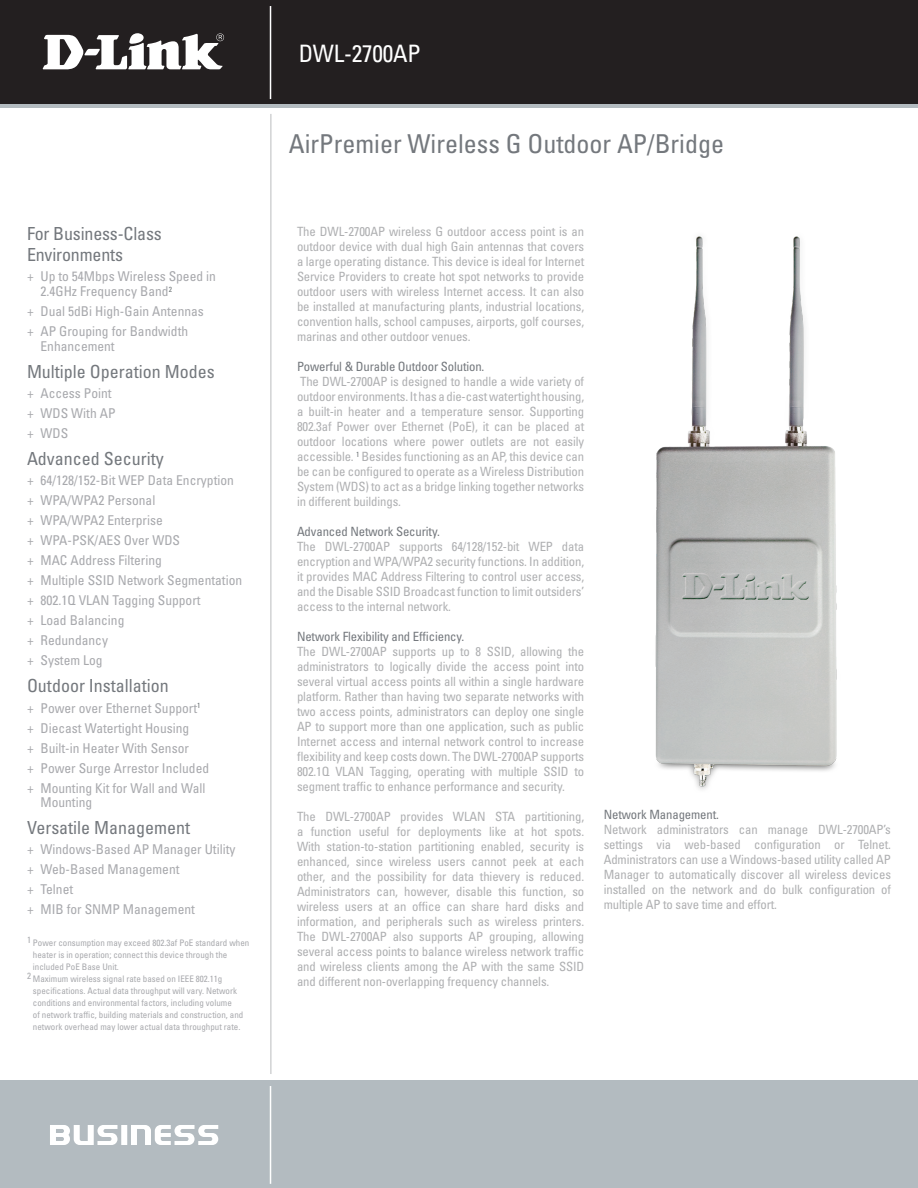
<style>
.page{position:relative;width:918px;height:1188px;background:#fff}
.page>*{position:absolute;margin:0;border:0;box-sizing:border-box;transform-origin:0 0}
.t1{font:condensed 26.1px "Univers";color:#74787d}
.t2{font:condensed 24px "Univers";letter-spacing:-.01em;color:#fff}
.t3{font:condensed 18px/21.6px "Univers";color:#74787d}
.t4{font:condensed 13.5px/20px "Univers";color:#a8a9ad}
.t5{font:condensed 12.75px/15px "Univers";letter-spacing:-.01em;color:#afb0b2;text-align:justify}
.t6{font:condensed 12.75px "Univers";letter-spacing:-.01em;color:#74787d}
.t7{font:condensed 9px "Univers";color:#a8a9ad}
</style>
<div class="page">
<div style="left:0;top:0;width:918px;height:108px;background:linear-gradient(to right,#b3bbc0,#b3bbc0)"></div>
<div style="left:0;top:0;width:918px;height:103px;background:#231f20"></div>
<div style="left:0;top:1080px;width:918px;height:108px;background:#b3bbc0"></div>
<hr style="left:270px;top:6px;width:1px;height:93px;background:#fff">
<hr style="left:270px;top:1086px;width:1px;height:98px;background:#fff">
<svg style="left:50px;top:1125px;width:168px;height:20px"></svg>
<svg style="left:43px;top:33px;width:181px;height:36px"></svg>
<hr style="left:270px;top:114px;width:2px;height:960px;background:#d1d2d4">
<img style="left:655px;top:236px;width:182px;height:554px">
<h3 class="t3" style="left:27px;top:222px;width:136px">For Business-Class<br>Environments</h3>
<p class="t4" style="left:40px;top:269px;width:177px;line-height:15px;text-indent:-14px">+ Up to 54Mbps Wireless Speed in<br>2.4GHz Frequency Band<sup>2</sup></p>
<p class="t4" style="left:27px;top:301px;width:178px">+ Dual 5dBi High-Gain Antennas + AP Grouping for Bandwidth</p>
<p class="t4" style="left:40px;top:336px;width:76px">Enhancement</p>
<h3 class="t3" style="left:27px;top:360px;width:189px">Multiple Operation Modes</h3>
<p class="t4" style="left:27px;top:383px;width:90px">+ Access Point + WDS With AP + WDS</p>
<h3 class="t3" style="left:27px;top:447px;width:138px">Advanced Security</h3>
<p class="t4" style="left:27px;top:470px;width:217px">+ 64/128/152-Bit WEP Data Encryption + WPA/WPA2 Personal<br>+ WPA/WPA2 Enterprise<br>+ WPA-PSK/AES Over WDS<br>+ MAC Address Filtering<br>+ Multiple SSID Network Segmentation + 802.1Q VLAN Tagging Support<br>+ Load Balancing<br>+ Redundancy<br>+ System Log</p>
<h3 class="t3" style="left:27px;top:675px;width:143px">Outdoor Installation</h3>
<p class="t4" style="left:27px;top:698px;width:184px">+ Power over Ethernet Support<sup>1 </sup>+ Diecast Watertight Housing<br>+ Built-in Heater With Sensor<br>+ Power Surge Arrestor Included + Mounting Kit for Wall and Wall</p>
<p class="t4" style="left:40px;top:792px;width:53px">Mounting</p>
<h3 class="t3" style="left:27px;top:817px;width:165px">Versatile Management</h3>
<p class="t4" style="left:27px;top:839px;width:210px">+ Windows-Based AP Manager Utility + Web-Based Management<br>+ Telnet<br>+ MIB for SNMP Management</p>
<p class="t7" style="left:27px;top:938px;width:224px">1 Power consumption may exceed 802.3af PoE standard when</p>
<p class="t7" style="left:33px;top:950px;width:196px">heater is in operation; connect this device through the</p>
<p class="t7" style="left:33px;top:962px;width:87px">included PoE Base Unit.</p>
<p class="t7" style="left:27px;top:974px;width:197px">2 Maximum wireless signal rate based on IEEE 802.11g</p>
<p class="t7" style="left:33px;top:986px;width:206px">specifications. Actual data throughput will vary. Network</p>
<p class="t7" style="left:33px;top:998px;width:200px">conditions and environmental factors, including volume</p>
<p class="t7" style="left:33px;top:1010px;width:212px">of network traffic, building materials and construction, and</p>
<p class="t7" style="left:33px;top:1022px;width:209px">network overhead may lower actual data throughput rate.</p>
<h2 class="t2" style="left:299px;top:38px;width:123px">DWL-2700AP</h2>
<h1 class="t1" style="left:289px;top:128px;width:437px">AirPremier Wireless G Outdoor AP/Bridge</h1>
<p class="t5" style="left:297px;top:224px;width:289px">The DWL-2700AP wireless G outdoor access point is an outdoor device with dual high Gain antennas that covers a large operating distance. This device is ideal for Internet Service Providers to create hot spot networks to provide outdoor users with wireless Internet access. It can also be installed at manufacturing plants, industrial locations, convention halls, school campuses, airports, golf courses, marinas and other outdoor venues.</p>
<p class="t6" style="left:297px;top:359px;width:189px">Powerful &amp; Durable Outdoor Solution.</p>
<p class="t5" style="left:297px;top:374px;width:289px">The DWL-2700AP is designed to handle a wide variety of outdoor environments. It has a die-cast watertight housing, a built-in heater and a temperature sensor. Supporting 802.3af Power over Ethernet (PoE), it can be placed at outdoor locations where power outlets are not easily accessible. <sup>1</sup> Besides functioning as an AP, this device can be can be configured to operate as a Wireless Distribution System (WDS) to act as a bridge linking together networks in different buildings.</p>
<p class="t6" style="left:297px;top:524px;width:144px">Advanced Network Security.</p>
<p class="t5" style="left:297px;top:539px;width:289px">The DWL-2700AP supports 64/128/152-bit WEP data encryption and WPA/WPA2 security functions. In addition, it provides MAC Address Filtering to control user access, and the Disable SSID Broadcast function to limit outsiders’ access to the internal network.</p>
<p class="t6" style="left:297px;top:629px;width:169px">Network Flexibility and Efficiency.</p>
<p class="t5" style="left:297px;top:644px;width:289px">The DWL-2700AP supports up to 8 SSID, allowing the administrators to logically divide the access point into several virtual access points all within a single hardware platform. Rather than having two separate networks with two access points, administrators can deploy one single AP to support more than one application, such as public Internet access and internal network control to increase flexibility and keep costs down. The DWL-2700AP supports 802.1Q VLAN Tagging, operating with multiple SSID to segment traffic to enhance performance and security.</p>
<p class="t5" style="left:297px;top:809px;width:289px">The DWL-2700AP provides WLAN STA partitioning, a function useful for deployments like at hot spots.<br>With station-to-station partitioning enabled, security is enhanced, since wireless users cannot peek at each other, and the possibility for data thievery is reduced.<br>Administrators can, however, disable this function, so wireless users at an office can share hard disks and information, and peripherals such as wireless printers.<br>The DWL-2700AP also supports AP grouping, allowing several access points to balance wireless network traffic and wireless clients among the AP with the same SSID and different non-overlapping frequency channels.</p>
<p class="t6" style="left:604px;top:807px;width:117px">Network Management.</p>
<p class="t5" style="left:604px;top:822px;width:289px">Network administrators can manage DWL-2700AP’s settings via web-based configuration or Telnet.<br>Administrators can use a Windows-based utility called AP Manager to automatically discover all wireless devices installed on the network and do bulk configuration of multiple AP to save time and effort.</p>
</div>
